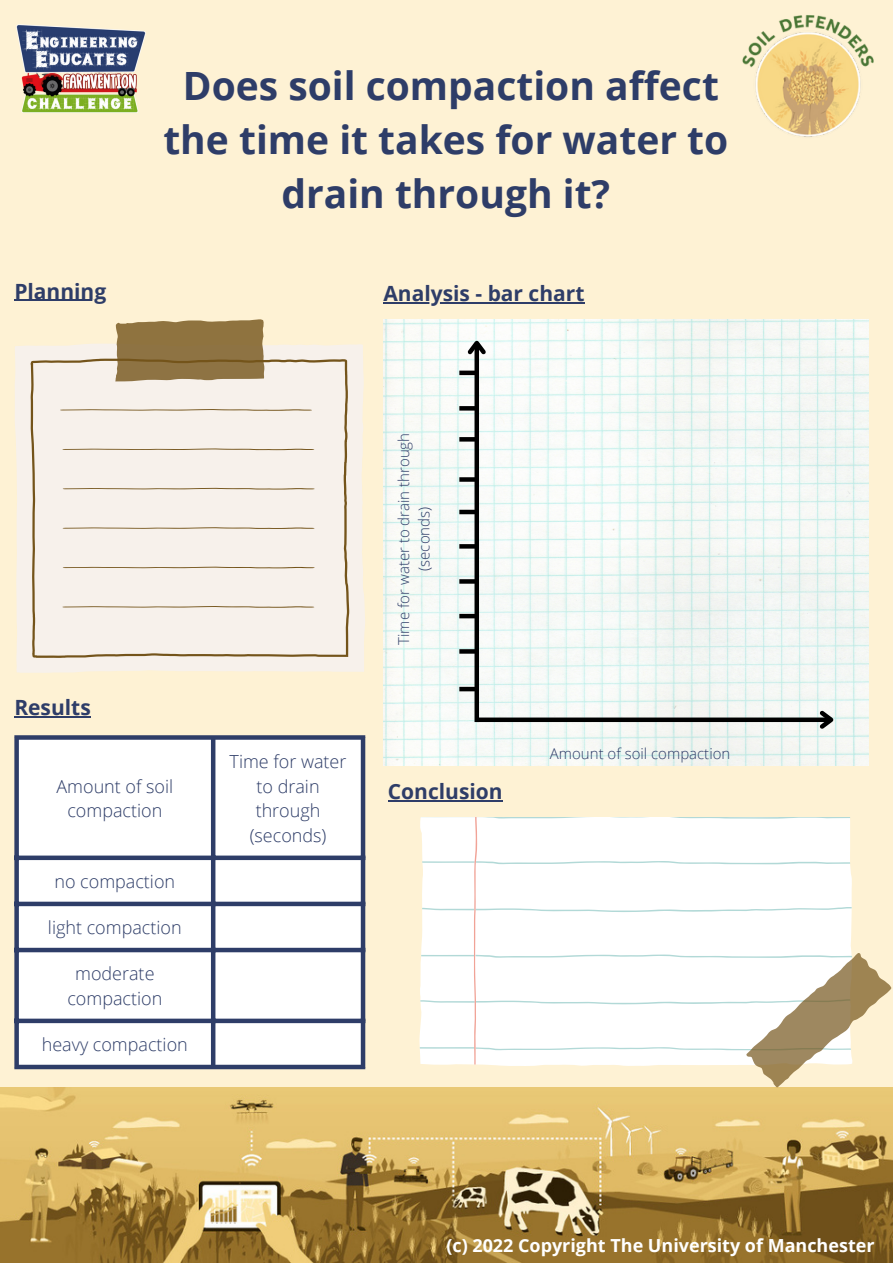
<style>
.page{position:relative;width:893px;height:1264px;background:#fff}
.page>*{position:absolute;margin:0;border:0;box-sizing:border-box;transform-origin:0 0}
.t1{font:700 39px/54px "Open Sans";color:#2e3d68;text-align:center}
.t2{font:700 21px "Open Sans";color:#2e3d68}
.t3{font:300 18px/24.8px "Open Sans";color:#2e3d68;text-align:center}
.t4{font:700 18px "Open Sans";color:#fff}
.t5{font:300 15px/20.2px "Open Sans";color:#2e3d68;text-align:center}
</style>
<div class="page">
<div style="left:0;top:0;width:892px;height:1262px;background:#fef2d4"></div>
<img style="left:16px;top:24px;width:130px;height:89px">
<img style="left:0;top:1087px;width:892px;height:175px">
<div style="left:19px;top:739px;width:342px;height:325px;background:#fff"></div>
<div style="left:14px;top:739px;width:5px;height:325px;background:#2e3d68"></div>
<hr style="left:211px;top:739px;width:4px;height:325px;background:#2e3d68">
<hr style="left:361px;top:739px;width:4px;height:325px;background:#2e3d68">
<svg style="left:14px;top:735px;width:351px;height:4px"></svg>
<div style="left:14px;top:855px;width:351px;height:5px;background:#2e3d68"></div>
<div style="left:14px;top:901px;width:351px;height:5px;background:#2e3d68"></div>
<div style="left:14px;top:947px;width:351px;height:5px;background:#2e3d68"></div>
<div style="left:14px;top:1018px;width:351px;height:5px;background:#2e3d68"></div>
<div style="left:14px;top:1064px;width:351px;height:5px;background:#2e3d68"></div>
<img style="left:383px;top:319px;width:485px;height:446px">
<svg style="left:15px;top:344px;width:350px;height:329px;background:#f7f1e8"></svg>
<svg style="left:31px;top:358px;width:318px;height:300px;background:#efe7de"></svg>
<svg style="left:115px;top:319px;width:149px;height:62px;background:#957b4b"></svg>
<div style="left:59px;top:409px;width:256px;height:199px;background:#f7f1eb"></div>
<hr style="left:14px;top:716px;width:77px;height:1px;background:#2e3d68">
<div style="left:474px;top:343px;width:5px;height:379px;background:#000"></div>
<svg style="left:463px;top:335px;width:27px;height:23px"></svg>
<div style="left:476px;top:717px;width:355px;height:5px;background:#000"></div>
<svg style="left:815px;top:706px;width:23px;height:26px"></svg>
<svg style="left:459px;top:649px;width:16px;height:4px"></svg>
<hr style="left:459px;top:614px;width:16px;height:4px;background:#000">
<svg style="left:459px;top:579px;width:16px;height:4px"></svg>
<div style="left:459px;top:686px;width:16px;height:5px;background:#000"></div>
<svg style="left:459px;top:544px;width:16px;height:4px"></svg>
<div style="left:459px;top:509px;width:16px;height:5px;background:#000"></div>
<div style="left:459px;top:477px;width:16px;height:5px;background:#000"></div>
<svg style="left:459px;top:437px;width:16px;height:4px"></svg>
<svg style="left:459px;top:406px;width:16px;height:4px"></svg>
<div style="left:459px;top:370px;width:16px;height:5px;background:#000"></div>
<svg style="left:420px;top:875px;width:432px;height:191px;background:#fefefc"></svg>
<svg style="left:419px;top:817px;width:432px;height:233px;background:#fcfdfc"></svg>
<svg style="left:746px;top:952px;width:145px;height:135px"></svg>
<svg style="left:474px;top:817px;width:3px;height:247px"></svg>
<hr style="left:388px;top:800px;width:114px;height:1px;background:#2e3d68">
<hr style="left:383px;top:302px;width:201px;height:1px;background:#2e3d68">
<hr style="left:14px;top:300px;width:92px;height:1px;background:#2e3d68">
<img style="left:742px;top:15px;width:132px;height:122px">
<h1 class="t1" style="left:163px;top:58px;width:566px">Does soil compaction affect the time it takes for water to drain through it?</h1>
<p class="t2" style="left:14px;top:276px;width:93px">Planning</p>
<p class="t2" style="left:383px;top:279px;width:202px">Analysis - bar chart</p>
<p class="t2" style="left:14px;top:692px;width:78px">Results</p>
<p class="t3" style="left:56px;top:773px;width:118px">Amount of soil compaction</p>
<p class="t3" style="left:54px;top:868px;width:122px">no compaction</p>
<p class="t3" style="left:48px;top:914px;width:135px">light compaction</p>
<p class="t3" style="left:67px;top:961px;width:96px">moderate compaction</p>
<p class="t3" style="left:42px;top:1031px;width:147px">heavy compaction</p>
<p class="t5" style="left:393px;top:644px;width:213px;rotate:-90deg">Time for water to drain through (seconds)</p>
<p class="t3" style="left:229px;top:748px;width:118px">Time for water to drain through (seconds)</p>
<p class="t2" style="left:388px;top:776px;width:116px">Conclusion</p>
<p class="t5" style="left:550px;top:742px;width:182px">Amount of soil compaction</p>
<p class="t4" style="left:446px;top:1232px;width:430px">(c) 2022 Copyright The University of Manchester</p>
</div>
